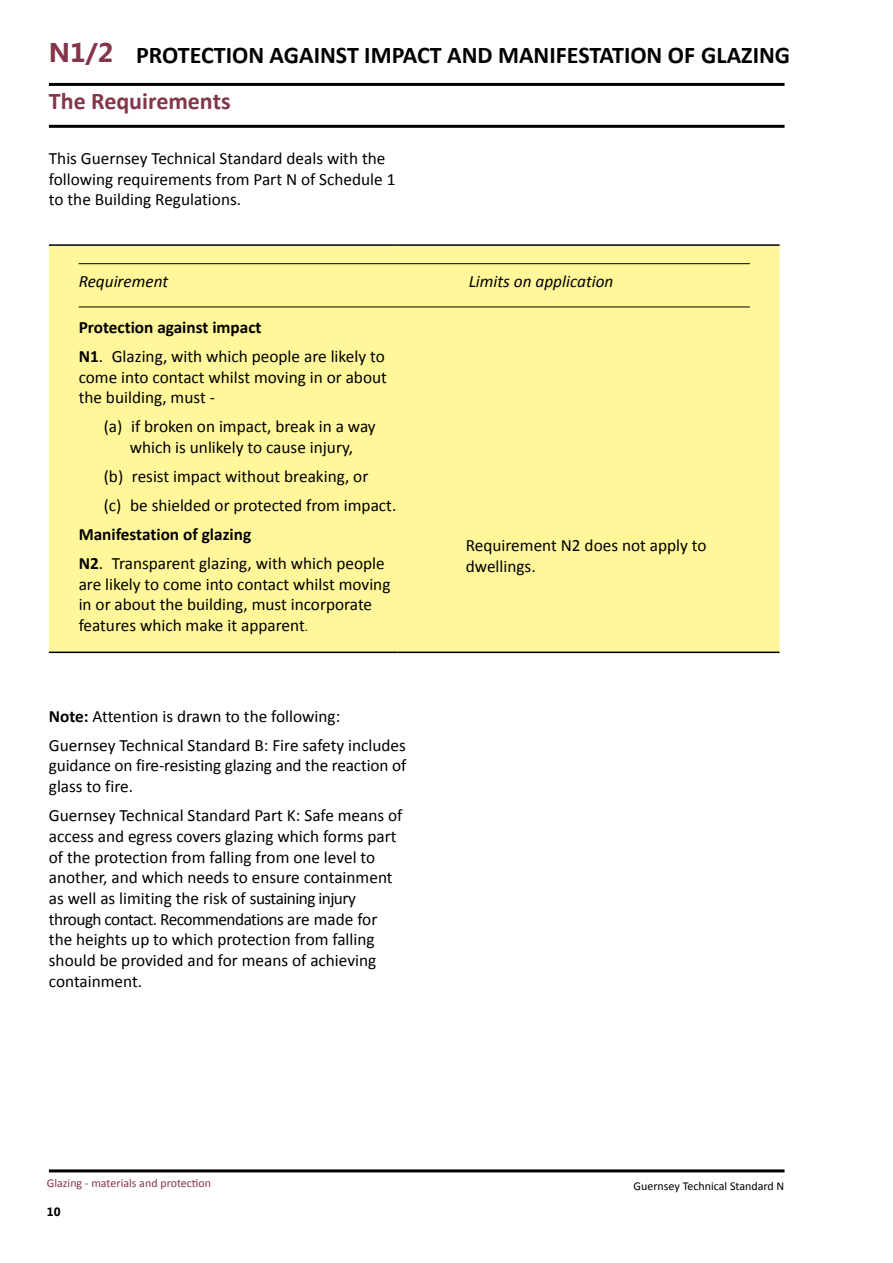
<style>
.page{position:relative;width:893px;height:1263px;background:#fff}
.page>*{position:absolute;margin:0;border:0;box-sizing:border-box;transform-origin:0 0}
.t1{font:700 24px "Calibri";color:#000}
.t2{font:700 24px "Calibri";color:#843549}
.t3{font:17.25px/20.7px "Calibri";color:#000}
.t4{font:italic 17.25px "Calibri";color:#000}
.t5{font:12px "Calibri";color:#843549}
.t6{font:12px "Calibri";color:#000}
.t7{font:700 12px "Segoe UI";color:#000}
.s1{font-family:"Segoe UI";font-size:27px;color:#843549}
.s2{font-weight:700}
.s3{font-size:12.75px}
</style>
<div class="page">
<hr style="left:49px;top:83px;width:735px;height:3px;background:#000">
<hr style="left:49px;top:1169px;width:735px;height:3px;background:#000">
<div style="left:49px;top:246px;width:731px;height:406px;background:#fff799"></div>
<hr style="left:49px;top:652px;width:349px;height:1px;background:#000">
<hr style="left:398px;top:652px;width:382px;height:1px;background:#000">
<hr style="left:49px;top:244px;width:349px;height:2px;background:#000">
<hr style="left:398px;top:244px;width:382px;height:2px;background:#000">
<hr style="left:79px;top:263px;width:671px;height:1px;background:#000">
<hr style="left:79px;top:307px;width:671px;height:1px;background:#000">
<hr style="left:49px;top:125px;width:735px;height:3px;background:#000">
<h1 class="t1" style="left:49px;top:39px;width:743px"><span class="s1">N1/2</span> PROTECTION AGAINST IMPACT AND MANIFESTATION OF GLAZING</h1>
<h1 class="t2" style="left:49px;top:86px;width:183px">The Requirements</h1>
<p class="t3" style="left:49px;top:148px;width:348px">This Guernsey Technical Standard deals with the following requirements from Part N of Schedule 1 to the Building Regulations.</p>
<p class="t4" style="left:79px;top:270px;width:91px">Requirement</p>
<p class="t4" style="left:469px;top:270px;width:146px">Limits on application</p>
<p class="t3" style="left:79px;top:313px;width:308px;line-height:29px"><span class="s2">Protection against impact<br>N1</span>. Glazing, with which people are likely to</p>
<p class="t3" style="left:79px;top:367px;width:310px">come into contact whilst moving in or about the building, must -</p>
<p class="t3" style="left:104px;top:416px;width:274px;text-align:center">(a) if broken on impact, break in a way which is unlikely to cause injury,</p>
<p class="t3" style="left:104px;top:462px;width:294px;line-height:29px">(b) resist impact without breaking, or<br>(c) be shielded or protected from impact.</p>
<p class="t3" style="left:79px;top:520px;width:308px;line-height:29px"><span class="s2">Manifestation of glazing<br>N2</span>. Transparent glazing, with which people</p>
<p class="t3" style="left:79px;top:574px;width:313px">are likely to come into contact whilst moving in or about the building, must incorporate features which make it apparent<span class="s3">.</span></p>
<p class="t3" style="left:466px;top:535px;width:242px">Requirement N2 does not apply to dwellings.</p>
<p class="t3" style="left:49px;top:702px;width:358px;line-height:29px"><span class="s2">Note:</span> Attention is drawn to the following:<br>Guernsey Technical Standard B: Fire safety includes</p>
<p class="t3" style="left:49px;top:755px;width:359px">guidance on fire-resisting glazing and the reaction of glass to fire.</p>
<p class="t3" style="left:49px;top:805px;width:355px">Guernsey Technical Standard Part K: Safe means of access and egress covers glazing which forms part of the protection from falling from one level to another, and which needs to ensure containment as well as limiting the risk of sustaining injury through contact. Recommendations are made for the heights up to which protection from falling should be provided and for means of achieving containment.</p>
<p class="t5" style="left:47px;top:1175px;width:166px">Glazing - materials and protection</p>
<p class="t6" style="left:634px;top:1178px;width:152px">Guernsey Technical Standard N</p>
<p class="t7" style="left:47px;top:1203px;width:15px">10</p>
</div>
